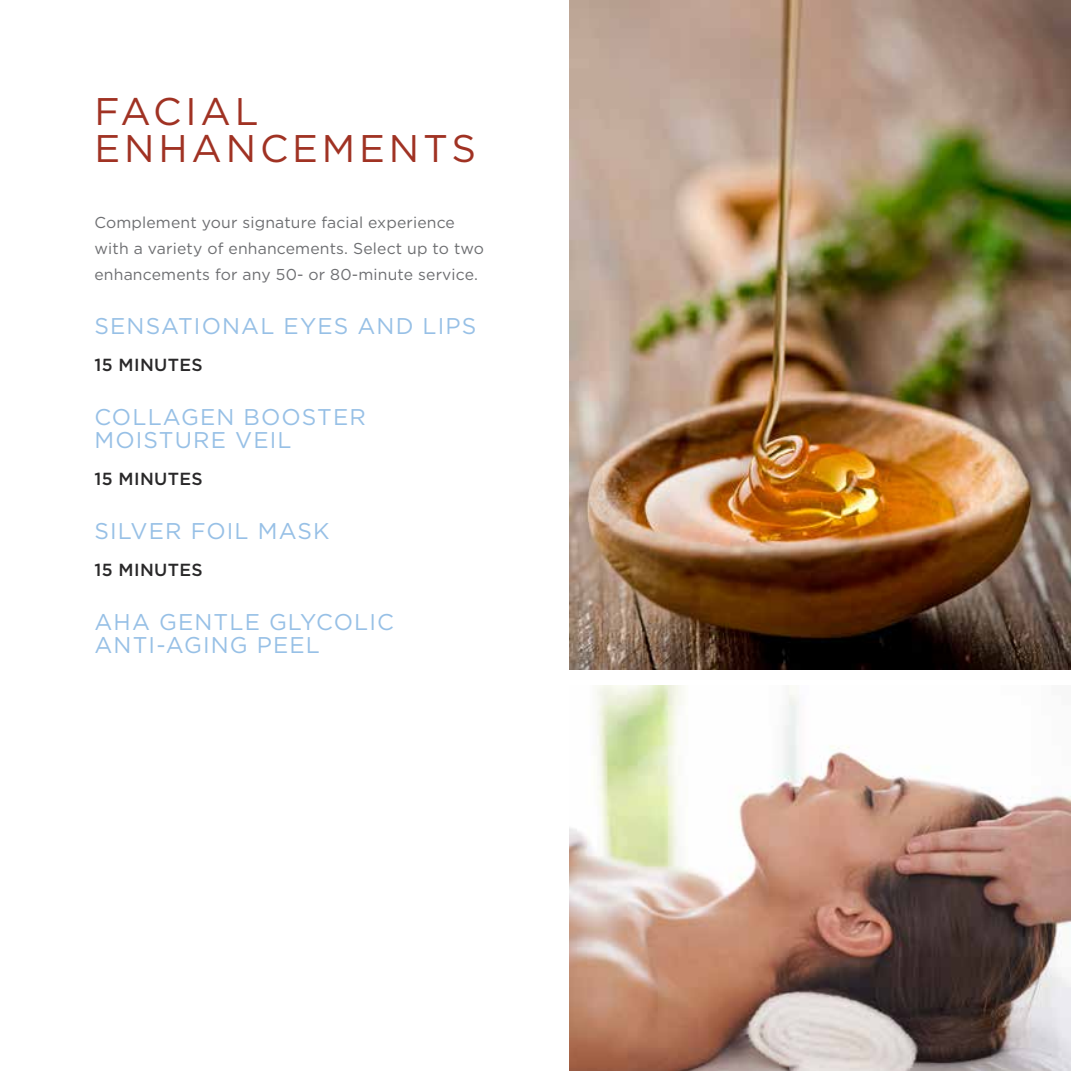
<style>
.page{position:relative;width:1071px;height:1071px;background:#fff}
.page>*{position:absolute;margin:0;border:0;box-sizing:border-box;transform-origin:0 0}
.t1{font:38.5px/36.8px "Gotham";letter-spacing:.1em;color:#a03223}
.t2{font:22.75px/22.8px "Gotham";letter-spacing:.05em;color:#97c0e6}
.t3{font:500 17.5px "Gotham";letter-spacing:.02em;color:#292829}
.t4{font:15.75px/26.2px "Gotham";letter-spacing:.01em;color:#6d6e71}
</style>
<div class="page">
<img style="left:570px;top:686px;width:501px;height:385px">
<img style="left:570px;top:0;width:501px;height:669px">
<h1 class="t1" style="left:94px;top:92px;width:383px">FACIAL<br>ENHANCEMENTS</h1>
<p class="t4" style="left:94px;top:209px;width:391px">Complement your signature facial experience with a variety of enhancements. Select up to two enhancements for any 50- or 80-minute service.</p>
<h2 class="t2" style="left:94px;top:315px;width:383px">SENSATIONAL EYES AND LIPS</h2>
<p class="t3" style="left:94px;top:354px;width:110px">15 MINUTES</p>
<h2 class="t2" style="left:94px;top:406px;width:273px">COLLAGEN BOOSTER<br>MOISTURE VEIL</h2>
<p class="t3" style="left:94px;top:467px;width:110px">15 MINUTES</p>
<h2 class="t2" style="left:94px;top:519px;width:237px">SILVER FOIL MASK</h2>
<p class="t3" style="left:94px;top:558px;width:110px">15 MINUTES</p>
<h2 class="t2" style="left:94px;top:610px;width:301px">AHA GENTLE GLYCOLIC<br>ANTI-AGING PEEL</h2>
</div>
